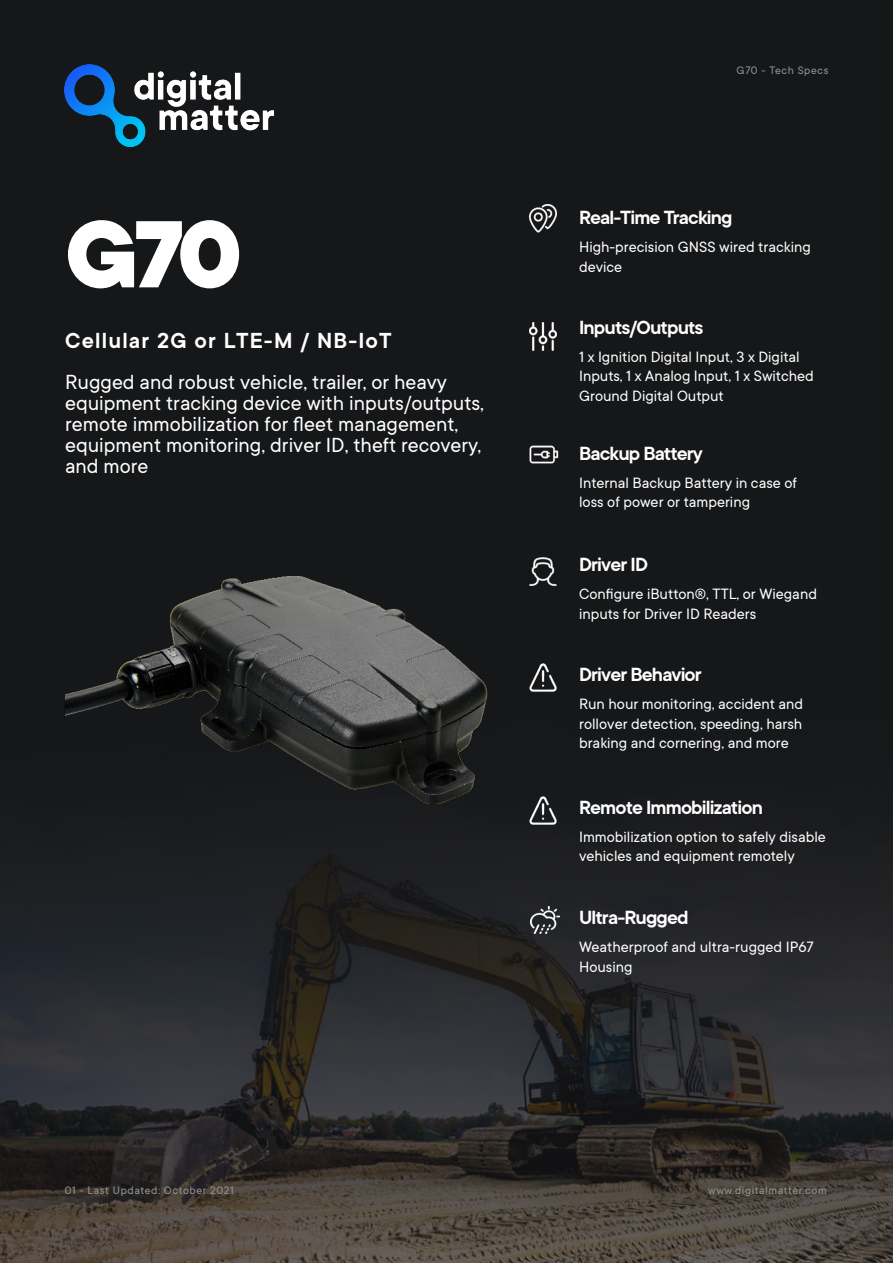
<style>
.page{position:relative;width:893px;height:1263px;background:#fff}
.page>*{position:absolute;margin:0;border:0;box-sizing:border-box;transform-origin:0 0}
.t1{font:800 105px "TT Commons";color:#fff}
.t2{font:600 24px "TT Commons";letter-spacing:.05em;color:#fff}
.t3{font:22.5px/21px "TT Commons";color:#fff}
.t4{font:600 21px "TT Commons";letter-spacing:-.04em;color:#fff}
.t5{font:16.5px/19.5px "TT Commons";color:#fff}
.t6{font:12px "TT Commons";letter-spacing:.05em;color:#959595}
</style>
<div class="page">
<img style="left:0;top:0;width:893px;height:1263px">
<img style="left:531px;top:907px;width:28px;height:26px">
<img style="left:529px;top:664px;width:28px;height:28px">
<img style="left:529px;top:557px;width:28px;height:28px">
<img style="left:529px;top:322px;width:28px;height:28px">
<img style="left:529px;top:446px;width:29px;height:18px">
<img style="left:529px;top:205px;width:28px;height:27px">
<img style="left:65px;top:497px;width:434px;height:412px">
<img style="left:65px;top:65px;width:209px;height:81px">
<img style="left:529px;top:797px;width:28px;height:27px">
<h1 class="t1" style="left:65px;top:183px;width:179px">G70</h1>
<h2 class="t2" style="left:65px;top:325px;width:328px">Cellular 2G or LTE-M / NB-IoT</h2>
<h3 class="t3" style="left:65px;top:371px;width:420px">Rugged and robust vehicle, trailer, or heavy equipment tracking device with inputs/outputs, remote immobilization for fleet management, equipment monitoring, driver ID, theft recovery, and more</h3>
<p class="t6" style="left:737px;top:63px;width:93px">G70 - Tech Specs</p>
<p class="t4" style="left:579px;top:204px;width:155px">Real-Time Tracking</p>
<p class="t5" style="left:579px;top:237px;width:233px">High-precision GNSS wired tracking device</p>
<p class="t4" style="left:579px;top:314px;width:126px">Inputs/Outputs</p>
<p class="t5" style="left:579px;top:346px;width:236px">1 x Ignition Digital Input, 3 x Digital<br>Inputs, 1 x Analog Input, 1 x Switched<br>Ground Digital Output</p>
<p class="t4" style="left:579px;top:440px;width:125px">Backup Battery</p>
<p class="t5" style="left:579px;top:472px;width:220px">Internal Backup Battery in case of loss of power or tampering</p>
<p class="t4" style="left:579px;top:551px;width:70px">Driver ID</p>
<p class="t5" style="left:579px;top:584px;width:239px">Configure iButton®, TTL, or Wiegand inputs for Driver ID Readers</p>
<p class="t4" style="left:579px;top:661px;width:124px">Driver Behavior</p>
<p class="t5" style="left:579px;top:694px;width:226px;text-align:justify">Run hour monitoring, accident and rollover detection, speeding, harsh braking and cornering, and more</p>
<p class="t4" style="left:579px;top:794px;width:185px">Remote Immobilization</p>
<p class="t5" style="left:579px;top:826px;width:248px">Immobilization option to safely disable vehicles and equipment remotely</p>
<p class="t4" style="left:579px;top:904px;width:111px">Ultra-Rugged</p>
<p class="t5" style="left:579px;top:937px;width:236px">Weatherproof and ultra-rugged IP67<br>Housing</p>
<p class="t6" style="left:65px;top:1182px;width:171px">01 - Last Updated: October 2021</p>
<p class="t6" style="left:708px;top:1182px;width:120px">www.digitalmatter.com</p>
</div>
